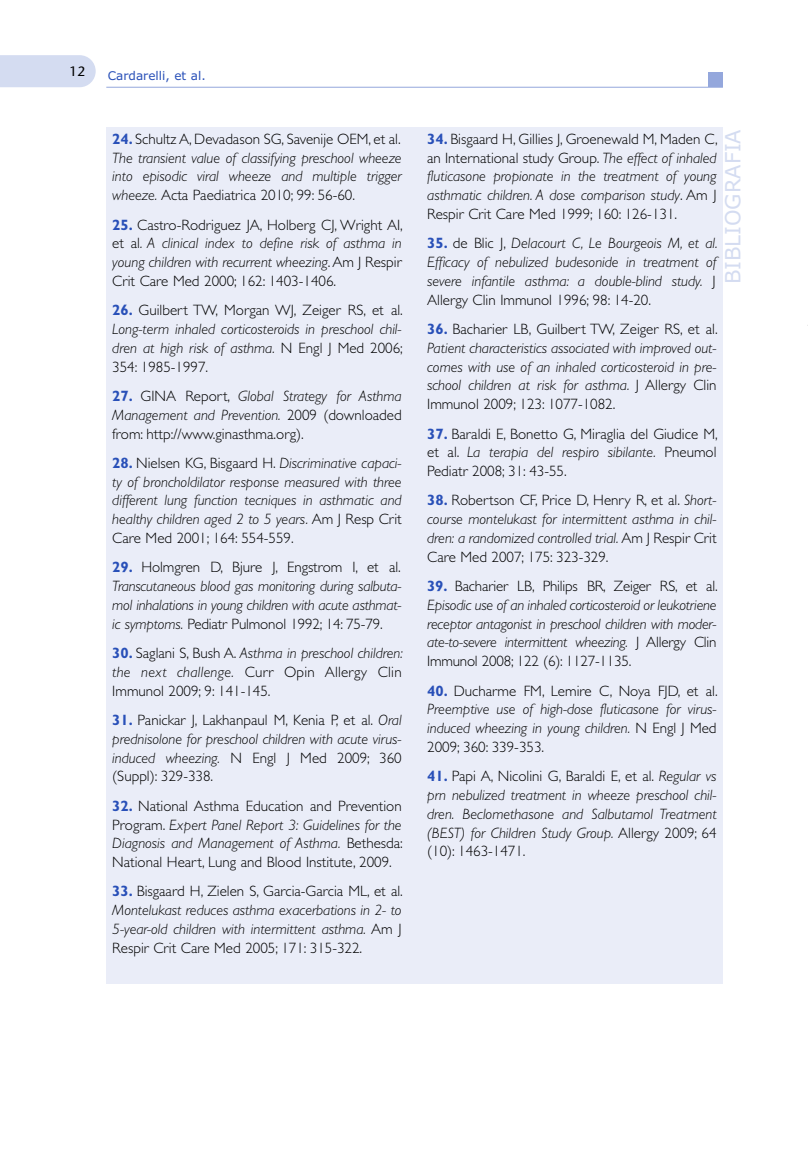
<style>
.page{position:relative;width:808px;height:1149px;background:#fff}
.page>*{position:absolute;margin:0;border:0;box-sizing:border-box;transform-origin:0 0}
.t1{font:21px "Verdana";color:#d4dcf1}
.t2{font:italic 300 15px/18.8px "Gill Sans";color:#000;text-align:justify}
.t3{font:300 15px/18.8px "Gill Sans";color:#000;text-align:justify}
.t4{font:13.5px "Stone Sans";color:#000}
.t5{font:12px "Verdana";color:#2950b8}
.s1{font-weight:700;font-style:normal;color:#2950b8}
.s2{font-style:normal}
.s3{font-weight:700;color:#2950b8}
.s4{font-style:italic}
</style>
<div class="page">
<hr style="left:106px;top:87px;width:617px;height:1px;background:#94a7dc">
<div style="left:0;top:55px;width:96px;height:32px;background:#d4dcf1"></div>
<div style="left:708px;top:73px;width:15px;height:14px;background:#94a7dc"></div>
<div style="left:106px;top:128px;width:617px;height:855px;background:#eaedf8"></div>
<p class="t4" style="left:70px;top:66px;width:17px">12</p>
<p class="t5" style="left:108px;top:69px;width:99px">Cardarelli, et al.</p>
<p class="t2" style="left:112px;top:131px;width:291px"><span class="s1">24.</span> <span class="s2">Schultz A, Devadason SG, Savenije OEM, et al.<br></span>The transient value of classifying preschool wheeze into episodic viral wheeze and multiple trigger wheeze. <span class="s2">Acta Paediatrica 2010; 99: 56-60.</span></p>
<p class="t3" style="left:112px;top:216px;width:292px"><span class="s3">25.</span> Castro-Rodriguez JA, Holberg CJ, Wright AI, et al<span class="s4">. A clinical index to define risk of asthma in young children with recurrent wheezing</span>.Am J Respir Crit Care Med 2000; 162: 1403-1406.</p>
<p class="t2" style="left:112px;top:302px;width:292px"><span class="s1">26.</span> <span class="s2">Guilbert TW, Morgan WJ, Zeiger RS, et al.<br></span>Long-term inhaled corticosteroids in preschool chil&shy;dren at high risk of asthma. <span class="s2">N Engl J Med 2006; 354: 1985-1997.</span></p>
<p class="t3" style="left:112px;top:388px;width:291px"><span class="s3">27.</span> GINA Report, <span class="s4">Global Strategy for Asthma Management and Prevention.</span> 2009 (downloaded from: http://www.ginasthma.org).</p>
<p class="t2" style="left:112px;top:454px;width:291px"><span class="s1">28.</span> <span class="s2">Nielsen KG, Bisgaard H.</span> Discriminative capaci&shy;ty of broncholdilator response measured with three different lung function tecniques in asthmatic and healthy children aged 2 to 5 years. <span class="s2">Am J Resp Crit Care Med 2001; 164: 554-559.</span></p>
<p class="t2" style="left:112px;top:559px;width:291px"><span class="s1">29.</span> <span class="s2">Holmgren D, Bjure J, Engstrom I, et al.<br></span>Transcutaneous blood gas monitoring during salbuta&shy;mol inhalations in young children with acute asthmat&shy;ic symptoms. <span class="s2">Pediatr Pulmonol 1992; 14: 75-79.</span></p>
<p class="t3" style="left:112px;top:645px;width:292px"><span class="s3">30.</span> Saglani S, Bush A. <span class="s4">Asthma in preschool children: the next challenge.</span> Curr Opin Allergy Clin Immunol 2009; 9: 141-145.</p>
<p class="t3" style="left:112px;top:711px;width:291px"><span class="s3">31.</span> Panickar J, Lakhanpaul M, Kenia P, et al. <span class="s4">Oral prednisolone for preschool children with acute virus&shy;induced wheezing.</span> N Engl J Med 2009; 360 (Suppl): 329-338.</p>
<p class="t3" style="left:112px;top:797px;width:292px"><span class="s3">32.</span> National Asthma Education and Prevention Program. <span class="s4">Expert Panel Report 3: Guidelines for the Diagnosis and Management of Asthma.</span> Bethesda:<br>National Heart, Lung and Blood Institute, 2009.</p>
<p class="t2" style="left:112px;top:883px;width:292px"><span class="s1">33.</span> <span class="s2">Bisgaard H, Zielen S, Garcia-Garcia ML, et al.<br></span>Montelukast reduces asthma exacerbations in 2- to 5-year-old children with intermittent asthma. <span class="s2">Am J Respir Crit Care Med 2005; 171: 315-322.</span></p>
<h1 class="t1" style="left:721px;top:284px;width:157px;rotate:-90deg">BIBLIOGRAFIA</h1>
<p class="t3" style="left:427px;top:131px;width:292px"><span class="s3">34.</span> Bisgaard H, Gillies J, Groenewald M, Maden C, an International study Group. <span class="s4">The effect of inhaled fluticasone propionate in the treatment of young asthmatic children. A dose comparison study</span>. Am J Respir Crit Care Med 1999; 160: 126-131.</p>
<p class="t2" style="left:427px;top:235px;width:292px;text-align:left"><span class="s1">35.</span> <span class="s2">de Blic J,</span> Delacourt C, Le Bourgeois M, et al.<br>Efficacy of nebulized budesonide in treatment of severe infantile asthma: a double-blind study. <span class="s2">J Allergy Clin Immunol 1996; 98: 14-20.</span></p>
<p class="t2" style="left:427px;top:321px;width:292px"><span class="s1">36.</span> <span class="s2">Bacharier LB, Guilbert TW, Zeiger RS, et al.<br></span>Patient characteristics associated with improved out&shy;comes with use of an inhaled corticosteroid in pre&shy;school children at risk for asthma. <span class="s2">J Allergy Clin Immunol 2009; 123: 1077-1082.</span></p>
<p class="t3" style="left:427px;top:425px;width:292px"><span class="s3">37.</span> Baraldi E, Bonetto G, Miraglia del Giudice M, et al. <span class="s4">La terapia del respiro sibilante.</span> Pneumol Pediatr 2008; 31: 43-55.</p>
<p class="t2" style="left:427px;top:492px;width:291px"><span class="s1">38.</span> <span class="s2">Robertson CF, Price D, Henry R, et al.</span> Short&shy;course montelukast for intermittent asthma in chil&shy;dren: a randomized controlled trial. <span class="s2">Am J Respir Crit Care Med 2007; 175: 323-329.</span></p>
<p class="t2" style="left:427px;top:578px;width:292px"><span class="s1">39.</span> <span class="s2">Bacharier LB, Philips BR, Zeiger RS, et al.<br></span>Episodic use of an inhaled corticosteroid or leukotriene receptor antagonist in preschool children with moder&shy;ate-to-severe intermittent wheezing. <span class="s2">J Allergy Clin Immunol 2008; 122 (6): 1127-1135.</span></p>
<p class="t2" style="left:427px;top:682px;width:292px"><span class="s1">40.</span> <span class="s2">Ducharme FM, Lemire C, Noya FJD, et al.<br></span>Preemptive use of high-dose fluticasone for virus&shy;induced wheezing in young children. <span class="s2">N Engl J Med 2009; 360: 339-353.</span></p>
<p class="t2" style="left:427px;top:768px;width:291px"><span class="s1">41.</span> <span class="s2">Papi A, Nicolini G, Baraldi E, et al.</span> Regular vs prn nebulized treatment in wheeze preschool chil&shy;dren. Beclomethasone and Salbutamol Treatment (BEST) for Children Study Group. <span class="s2">Allergy 2009; 64 (10): 1463-1471.</span></p>
</div>
